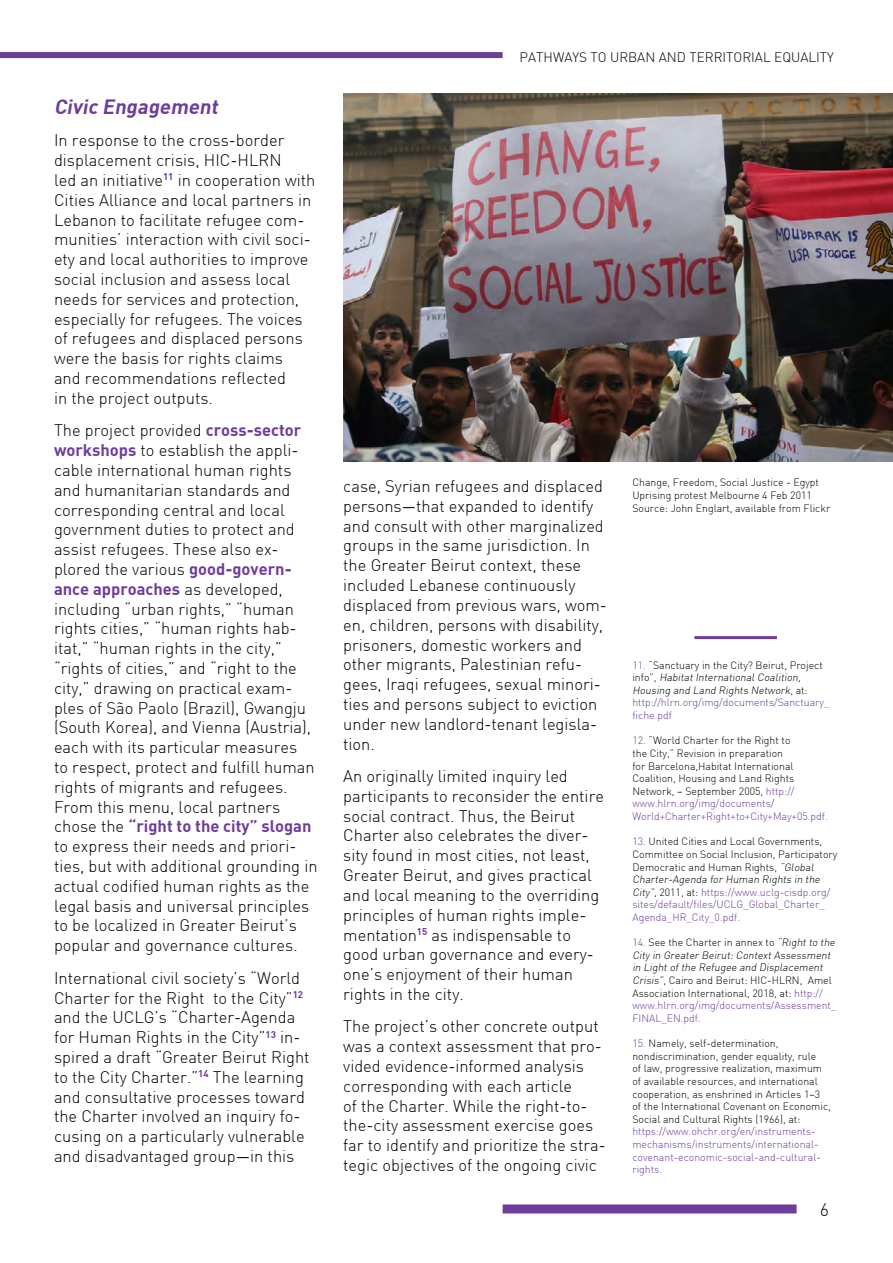
<style>
.page{position:relative;width:893px;height:1263px;background:#fff}
.page>*{position:absolute;margin:0;border:0;box-sizing:border-box;transform-origin:0 0}
.t1{font:italic 700 20.25px "DIN";color:#6e3c9b}
.t2{font:300 18px "DIN";color:#000}
.t3{font:300 16.5px/19.8px "DIN";color:#000}
.t4{font:300 13.5px "DIN";color:#000}
.t5{font:300 10.5px/12.6px "DIN";color:#000}
.t6{font:italic 300 10.5px/12.6px "DIN";color:#000}
.t7{font:300 10.5px/12.6px "DIN";color:#6e3c9b}
.s1{font-weight:700;color:#6e3c9b}
.s2{font-style:normal;color:#6e3c9b}
.s3{font-style:normal}
.s4{color:#6e3c9b}
.s5{font-style:italic}
</style>
<div class="page">
<div style="left:0;top:52px;width:503px;height:6px;background:#6e3c9b"></div>
<div style="left:503px;top:1204px;width:294px;height:9px;background:#6e3c9b"></div>
<hr style="left:694px;top:636px;width:83px;height:3px;background:#6e3c9b">
<img style="left:343px;top:94px;width:550px;height:367px">
<p class="t1" style="left:54px;top:93px;width:169px">Civic Engagement</p>
<p class="t3" style="left:54px;top:130px;width:263px">In response to the cross-border displacement crisis, HIC-HLRN<br>led an initiative<sup>11</sup> in cooperation with Cities Alliance and local partners in Lebanon to facilitate refugee com&shy;munities’ interaction with civil soci&shy;ety and local authorities to improve social inclusion and assess local needs for services and protection, especially for refugees. The voices of refugees and displaced persons were the basis for rights claims<br>and recommendations reflected<br>in the project outputs.</p>
<p class="t3" style="left:54px;top:420px;width:265px">The project provided <span class="s1">cross-sector workshops</span> to establish the appli&shy;cable international human rights and humanitarian standards and corresponding central and local government duties to protect and assist refugees. These also ex&shy;plored the various <span class="s1">good-govern&shy;ance approaches</span> as developed, including “urban rights,” “human rights cities,” “human rights hab&shy;itat,” “human rights in the city,” “rights of cities,” and “right to the city,” drawing on practical exam&shy;ples of São Paolo (Brazil), Gwangju (South Korea), and Vienna (Austria), each with its particular measures<br>to respect, protect and fulfill human rights of migrants and refugees.<br>From this menu, local partners chose the <span class="s1">“right to the city” slogan </span>to express their needs and priori&shy;ties, but with additional grounding in actual codified human rights as the legal basis and universal principles to be localized in Greater Beirut’s popular and governance cultures.</p>
<p class="t3" style="left:54px;top:968px;width:257px">International civil society’s “World Charter for the Right to the City”<sup>12 </sup>and the UCLG’s “Charter-Agenda for Human Rights in the City”<sup>13</sup> in&shy;spired a draft “Greater Beirut Right to the City Charter.”<sup>14</sup> The learning and consultative processes toward the Charter involved an inquiry fo&shy;cusing on a particularly vulnerable and disadvantaged group—in this</p>
<p class="t4" style="left:520px;top:49px;width:316px">PATHWAYS TO URBAN AND TERRITORIAL EQUALITY</p>
<p class="t3" style="left:343px;top:476px;width:265px">case, Syrian refugees and displaced persons—that expanded to identify and consult with other marginalized groups in the same jurisdiction. In the Greater Beirut context, these included Lebanese continuously displaced from previous wars, wom&shy;en, children, persons with disability, prisoners, domestic workers and other migrants, Palestinian refu&shy;gees, Iraqi refugees, sexual minori&shy;ties and persons subject to eviction under new landlord-tenant legisla&shy;tion.</p>
<p class="t3" style="left:343px;top:766px;width:262px">An originally limited inquiry led participants to reconsider the entire social contract. Thus, the Beirut Charter also celebrates the diver&shy;sity found in most cities, not least, Greater Beirut, and gives practical and local meaning to the overriding principles of human rights imple&shy;mentation<sup>15</sup> as indispensable to good urban governance and every&shy;one’s enjoyment of their human rights in the city.</p>
<p class="t3" style="left:343px;top:1016px;width:264px">The project’s other concrete output was a context assessment that pro&shy;vided evidence-informed analysis corresponding with each article<br>of the Charter. While the right-to&shy;the-city assessment exercise goes far to identify and prioritize the stra&shy;tegic objectives of the ongoing civic</p>
<p class="t5" style="left:632px;top:476px;width:199px">Change, Freedom, Social Justice - Egypt<br>Uprising protest Melbourne 4 Feb 2011<br>Source: John Englart, available from Flickr</p>
<p class="t6" style="left:632px;top:658px;width:199px"><span class="s2">11.</span> <span class="s3">“Sanctuary in the City? Beirut, Project<br>i n f o ” ,</span> Habitat International Coalition, Housing and Land Rights Network<span class="s3">, a t : </span><span class="s2">http://hlrn.org/img/documents/Sanctuary_ fiche.pdf</span></p>
<p class="t5" style="left:632px;top:734px;width:197px"><span class="s4">12.</span> “World Charter for the Right to<br>the City,” Revision in preparation<br>for Barcelona,Habitat International Coalition, Housing and Land Rights Network, – September 2005, <span class="s4">http:// www.hlrn.org/img/documents/ World+Charter+Right+to+City+May+05.pdf.</span></p>
<p class="t5" style="left:632px;top:835px;width:206px"><span class="s4">13.</span> United Cities and Local Governments, Committee on Social Inclusion, Participatory Democratic and Human Rights, <span class="s5">“Global Charter-Agenda for Human Rights in the City”,</span> 2011, at: <span class="s4">https://www.uclg-cisdp.org/ sites/default/files/UCLG_Global_Charter_ Agenda_HR_City_0.pdf.</span></p>
<p class="t6" style="left:632px;top:936px;width:206px"><span class="s2">14.</span> <span class="s3">See the Charter in annex to</span> “Right to the City in Greater Beirut: Context Assessment in Light of the Refugee and Displacement Crisis”<span class="s3">, Cairo and Beirut: HIC-HLRN, Amel Association International, 2018, at:</span> <span class="s2">http:// www.hlrn.org/img/documents/Assessment_ FINAL_EN.pdf.</span></p>
<p class="t5" style="left:632px;top:1037px;width:200px"><span class="s4">15.</span> Namely, self-determination, nondiscrimination, gender equality, rule<br>of law, progressive realization, maximum of available resources, and international cooperation, as enshrined in Articles 1–3 of the International Covenant on Economic, Social and Cultural Rights (1966), at:</p>
<p class="t7" style="left:632px;top:1125px;width:190px">https://www.ohchr.org/en/instruments&shy;mechanisms/instruments/international&shy;covenant-economic-social-and-cultural&shy;rights.</p>
<p class="t2" style="left:820px;top:1198px;width:11px">6</p>
</div>
